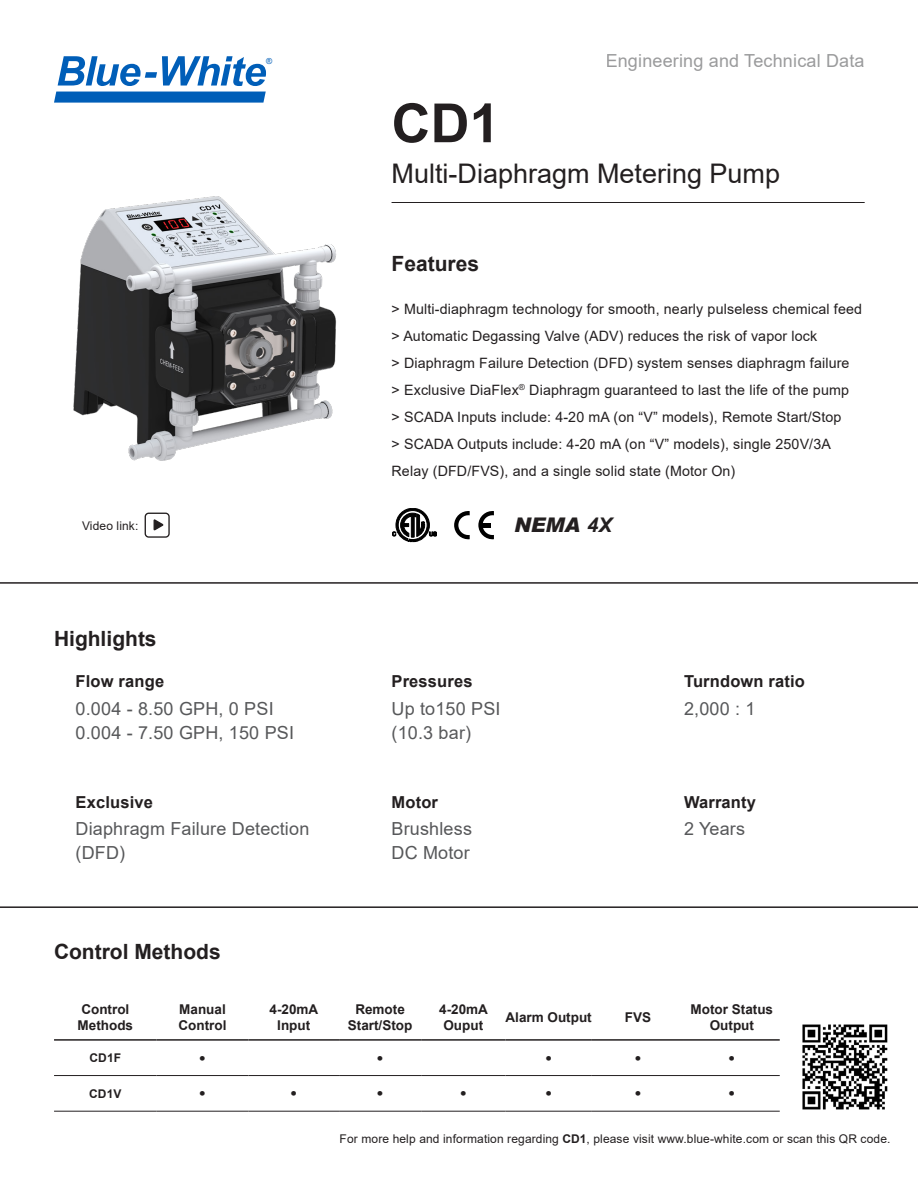
<style>
.page{position:relative;width:918px;height:1188px;background:#fff}
.page>*{position:absolute;margin:0;border:0;box-sizing:border-box;transform-origin:0 0}
.t1{font:700 54px "Arial";color:#231f20}
.t2{font:27px "Arial";color:#231f20}
.t3{font:700 21px "Arial";color:#231f20}
.t4{font:italic 900 20.25px "Arial";color:#231f20}
.t5{font:18px/24px "Arial";letter-spacing:.01em;color:#57585a}
.t6{font:700 16.5px "Arial";letter-spacing:.01em;color:#231f20}
.t7{font:14.25px/27px "Arial";letter-spacing:.01em;color:#231f20}
.t8{font:700 13.5px/16.2px "Arial";color:#231f20;text-align:center}
.t9{font:12px "Arial";letter-spacing:.01em;color:#231f20}
.t10{font:700 12px "Arial";letter-spacing:.01em;color:#231f20}
.t11{font:8.25px "Arial";color:#005eb8}
.s1{font-weight:700}
</style>
<div class="page">
<svg style="left:0;top:582px;width:918px;height:326px"></svg>
<svg style="left:454px;top:511px;width:16px;height:29px"></svg>
<svg style="left:478px;top:511px;width:16px;height:29px"></svg>
<img style="left:56px;top:91px;width:381px;height:452px">
<svg style="left:153px;top:518px;width:11px;height:14px"></svg>
<div style="left:145px;top:513px;width:25px;height:25px;border:1px solid #231f20;border-radius:3px"></div>
<img style="left:802px;top:1024px;width:86px;height:86px">
<svg style="left:58px;top:56px;width:208px;height:30px"></svg>
<svg style="left:54px;top:92px;width:212px;height:11px;background:#0c65bb"></svg>
<hr style="left:392px;top:202px;width:473px;height:1px;background:#231f20">
<hr style="left:54px;top:1075px;width:103px;height:1px;background:#231f20">
<hr style="left:157px;top:1075px;width:91px;height:1px;background:#231f20">
<hr style="left:248px;top:1075px;width:91px;height:1px;background:#231f20">
<hr style="left:339px;top:1075px;width:82px;height:1px;background:#231f20">
<hr style="left:421px;top:1075px;width:84px;height:1px;background:#231f20">
<hr style="left:505px;top:1075px;width:87px;height:1px;background:#231f20">
<hr style="left:592px;top:1075px;width:92px;height:1px;background:#231f20">
<hr style="left:684px;top:1075px;width:96px;height:1px;background:#231f20">
<hr style="left:54px;top:1111px;width:103px;height:1px;background:#231f20">
<hr style="left:157px;top:1111px;width:91px;height:1px;background:#231f20">
<hr style="left:248px;top:1111px;width:91px;height:1px;background:#231f20">
<hr style="left:339px;top:1111px;width:82px;height:1px;background:#231f20">
<hr style="left:421px;top:1111px;width:84px;height:1px;background:#231f20">
<hr style="left:505px;top:1111px;width:87px;height:1px;background:#231f20">
<hr style="left:592px;top:1111px;width:92px;height:1px;background:#231f20">
<hr style="left:684px;top:1111px;width:96px;height:1px;background:#231f20">
<hr style="left:54px;top:1039px;width:103px;height:2px;background:#231f20">
<hr style="left:339px;top:1039px;width:82px;height:2px;background:#231f20">
<hr style="left:421px;top:1039px;width:84px;height:2px;background:#231f20">
<hr style="left:505px;top:1039px;width:87px;height:2px;background:#231f20">
<hr style="left:592px;top:1039px;width:92px;height:2px;background:#231f20">
<hr style="left:684px;top:1039px;width:96px;height:2px;background:#231f20">
<hr style="left:157px;top:1039px;width:91px;height:2px;background:#231f20">
<hr style="left:248px;top:1039px;width:91px;height:2px;background:#231f20">
<p class="t11" style="left:266px;top:56px;width:8px">®</p>
<p class="t1" style="left:392px;top:85px;width:110px">CD1</p>
<p class="t5" style="left:606px;top:49px;width:261px">Engineering and Technical Data</p>
<p class="t2" style="left:392px;top:155px;width:390px">Multi-Diaphragm Metering Pump</p>
<p class="t3" style="left:392px;top:248px;width:89px">Features</p>
<p class="t7" style="left:392px;top:295px;width:472px">&gt; Multi-diaphragm technology for smooth, nearly pulseless chemical feed</p>
<p class="t7" style="left:392px;top:322px;width:427px">&gt; Automatic Degassing Valve (ADV) reduces the risk of vapor lock</p>
<p class="t7" style="left:392px;top:349px;width:460px">&gt; Diaphragm Failure Detection (DFD) system senses diaphragm failure</p>
<p class="t7" style="left:392px;top:376px;width:459px">&gt; Exclusive DiaFlex<sup>®</sup> Diaphragm guaranteed to last the life of the pump</p>
<p class="t7" style="left:392px;top:403px;width:452px">&gt; SCADA Inputs include: 4-20 mA (on “V” models), Remote Start/Stop</p>
<p class="t7" style="left:392px;top:430px;width:441px">&gt; SCADA Outputs include: 4-20 mA (on “V” models), single 250V/3A<br>Relay (DFD/FVS), and a single solid state (Motor On)</p>
<p class="t9" style="left:82px;top:517px;width:58px">Video link:</p>
<p class="t4" style="left:514px;top:512px;width:99px">NEMA <span class="s1">4X</span></p>
<p class="t3" style="left:54px;top:624px;width:104px">Highlights</p>
<p class="t6" style="left:76px;top:669px;width:90px">Flow range</p>
<p class="t5" style="left:76px;top:697px;width:200px">0.004 - 8.50 GPH, 0 PSI</p>
<p class="t5" style="left:76px;top:721px;width:220px">0.004 - 7.50 GPH, 150 PSI</p>
<p class="t6" style="left:76px;top:791px;width:79px">Exclusive</p>
<p class="t5" style="left:76px;top:817px;width:235px">Diaphragm Failure Detection</p>
<p class="t5" style="left:76px;top:841px;width:51px">(DFD)</p>
<p class="t3" style="left:54px;top:936px;width:168px">Control Methods</p>
<p class="t6" style="left:392px;top:669px;width:83px">Pressures</p>
<p class="t5" style="left:392px;top:697px;width:111px">Up to150 PSI</p>
<p class="t5" style="left:392px;top:721px;width:81px">(10.3 bar)</p>
<p class="t6" style="left:392px;top:791px;width:48px">Motor</p>
<p class="t5" style="left:392px;top:817px;width:82px">Brushless<br>DC Motor</p>
<p class="t6" style="left:684px;top:669px;width:123px">Turndown ratio</p>
<p class="t5" style="left:684px;top:697px;width:73px">2,000 : 1</p>
<p class="t6" style="left:684px;top:791px;width:74px">Warranty</p>
<p class="t5" style="left:684px;top:817px;width:63px">2 Years</p>
<p class="t8" style="left:78px;top:1001px;width:57px;text-align:left">Control<br>Methods</p>
<p class="t8" style="left:179px;top:1001px;width:49px;text-align:left">Manual<br>Control</p>
<p class="t8" style="left:270px;top:1001px;width:50px">4-20mA<br>Input</p>
<p class="t8" style="left:348px;top:1001px;width:66px">Remote<br>Start/Stop</p>
<p class="t8" style="left:439px;top:1001px;width:50px">4-20mA<br>Ouput</p>
<p class="t8" style="left:506px;top:1009px;width:88px">Alarm Output</p>
<p class="t8" style="left:625px;top:1009px;width:28px">FVS</p>
<p class="t8" style="left:691px;top:1001px;width:84px">Motor Status<br>Output</p>
<p class="t10" style="left:90px;top:1050px;width:33px">CD1F</p>
<p class="t6" style="left:200px;top:1047px;width:7px">•</p>
<p class="t6" style="left:377px;top:1047px;width:7px">•</p>
<p class="t6" style="left:546px;top:1047px;width:7px">•</p>
<p class="t6" style="left:635px;top:1047px;width:7px">•</p>
<p class="t6" style="left:729px;top:1047px;width:7px">•</p>
<p class="t10" style="left:89px;top:1085px;width:34px">CD1V</p>
<p class="t6" style="left:200px;top:1082px;width:7px">•</p>
<p class="t6" style="left:291px;top:1082px;width:7px">•</p>
<p class="t6" style="left:377px;top:1082px;width:7px">•</p>
<p class="t6" style="left:460px;top:1082px;width:7px">•</p>
<p class="t6" style="left:546px;top:1082px;width:7px">•</p>
<p class="t6" style="left:635px;top:1082px;width:7px">•</p>
<p class="t6" style="left:729px;top:1082px;width:7px">•</p>
<p class="t9" style="left:340px;top:1130px;width:552px">For more help and information regarding <span class="s1">CD1</span>, please visit www.blue-white.com or scan this QR code.</p>
</div>
